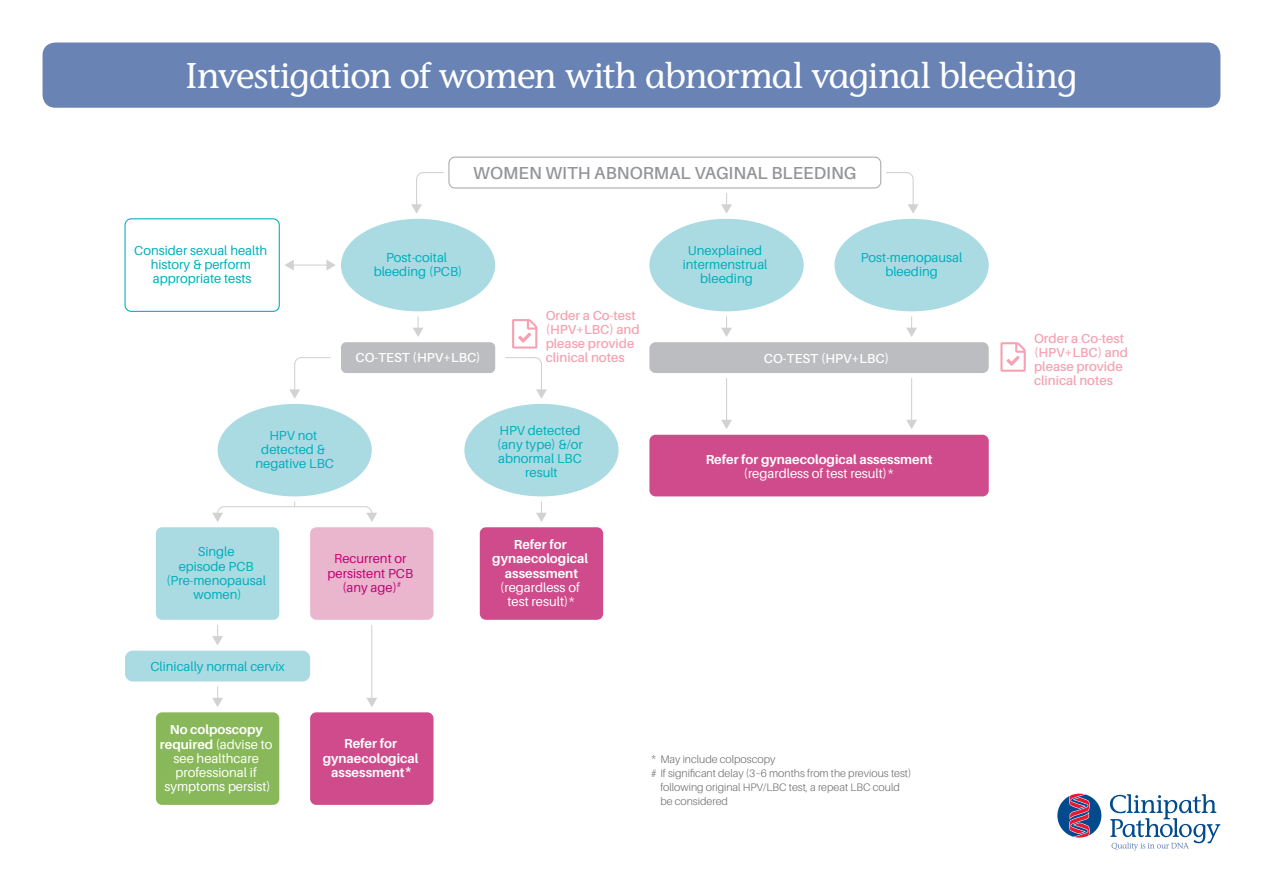
<style>
.page{position:relative;width:1263px;height:893px;background:#fff}
.page>*{position:absolute;margin:0;border:0;box-sizing:border-box;transform-origin:0 0}
.t1{font:500 37.5px "Stone Informal EF";letter-spacing:-.04em;color:#fff}
.t2{font:600 17.4px "Aileron";color:#939598}
.t3{font:13.05px/14.1px "Aileron";color:#00aebd;text-align:center}
.t4{font:700 13.05px/14.1px "Aileron";color:#fff;text-align:center}
.t5{font:600 13.05px/14.1px "Aileron";color:#f6a2b2}
.t6{font:13.05px/14.1px "Aileron";color:#fff;text-align:center}
.t7{font:13.05px/14.1px "Aileron";color:#c50175;text-align:center}
.t8{font:600 13.05px "Aileron";color:#fff}
.t9{font:300 10.95px "Aileron";color:#6c6d70}
.s1{font-weight:700}
.s2{font-weight:400}
</style>
<div class="page">
<div style="left:43px;top:43px;width:1177px;height:65px;background:#6983b5;border-radius:13px"></div>
<svg style="left:721px;top:316px;width:11px;height:21px"></svg>
<svg style="left:721px;top:193px;width:11px;height:21px"></svg>
<svg style="left:413px;top:316px;width:10px;height:21px"></svg>
<hr style="left:292px;top:265px;width:36px;height:1px;background:#d1d2d4">
<svg style="left:326px;top:260px;width:10px;height:10px"></svg>
<svg style="left:285px;top:260px;width:9px;height:10px"></svg>
<svg style="left:212px;top:625px;width:11px;height:20px"></svg>
<svg style="left:536px;top:502px;width:11px;height:20px"></svg>
<hr style="left:371px;top:625px;width:1px;height:74px;background:#d1d2d4">
<svg style="left:367px;top:698px;width:10px;height:9px"></svg>
<svg style="left:212px;top:687px;width:11px;height:20px"></svg>
<svg style="left:906px;top:316px;width:11px;height:21px"></svg>
<hr style="left:911px;top:378px;width:1px;height:43px;background:#d1d2d4">
<svg style="left:906px;top:420px;width:11px;height:9px"></svg>
<hr style="left:726px;top:378px;width:1px;height:43px;background:#d1d2d4">
<svg style="left:721px;top:420px;width:11px;height:9px"></svg>
<svg style="left:505px;top:357px;width:42px;height:42px"></svg>
<svg style="left:289px;top:357px;width:42px;height:42px"></svg>
<svg style="left:411px;top:172px;width:33px;height:42px"></svg>
<svg style="left:886px;top:172px;width:32px;height:42px"></svg>
<svg style="left:212px;top:502px;width:165px;height:20px"></svg>
<div style="left:448px;top:157px;width:433px;height:32px;border:1px solid #a8a9ad;border-radius:6px"></div>
<div style="left:834px;top:219px;width:155px;height:92px;background:#aadbe2;border-radius:50%"></div>
<div style="left:649px;top:219px;width:155px;height:92px;background:#aadbe2;border-radius:50%"></div>
<div style="left:341px;top:219px;width:154px;height:92px;background:#aadbe2;border-radius:50%"></div>
<div style="left:218px;top:404px;width:154px;height:92px;background:#aadbe2;border-radius:50%"></div>
<div style="left:464px;top:404px;width:155px;height:92px;background:#aadbe2;border-radius:50%"></div>
<div style="left:125px;top:218px;width:155px;height:94px;border:1px solid #00aebd;border-radius:6px"></div>
<div style="left:310px;top:527px;width:123px;height:93px;background:#e9b6cd;border-radius:6px"></div>
<div style="left:480px;top:527px;width:123px;height:93px;background:#cf4b8b;border-radius:6px"></div>
<div style="left:156px;top:527px;width:123px;height:93px;background:#aadbe2;border-radius:6px"></div>
<div style="left:310px;top:712px;width:123px;height:93px;background:#cf4b8b;border-radius:6px"></div>
<div style="left:125px;top:651px;width:185px;height:30px;background:#aadbe2;border-radius:8px"></div>
<div style="left:156px;top:712px;width:123px;height:93px;background:#88b859;border-radius:6px"></div>
<div style="left:649px;top:342px;width:340px;height:31px;background:#bcbdc0;border-radius:6px"></div>
<div style="left:341px;top:342px;width:154px;height:31px;background:#bcbdc0;border-radius:5px"></div>
<div style="left:649px;top:435px;width:340px;height:61px;background:#cf4b8b;border-radius:6px"></div>
<svg style="left:1000px;top:342px;width:26px;height:30px"></svg>
<svg style="left:512px;top:319px;width:25px;height:30px"></svg>
<svg style="left:1110px;top:794px;width:110px;height:56px"></svg>
<svg style="left:1057px;top:794px;width:44px;height:44px"></svg>
<p class="t1" style="left:185px;top:54px;width:894px">Investigation of women with abnormal vaginal bleeding</p>
<p class="t3" style="left:134px;top:244px;width:135px">Consider sexual health history &amp; perform appropriate tests</p>
<p class="t2" style="left:473px;top:163px;width:385px">WOMEN WITH ABNORMAL VAGINAL BLEEDING</p>
<p class="t3" style="left:374px;top:251px;width:90px">Post-coital bleeding (PCB)</p>
<p class="t3" style="left:683px;top:244px;width:86px">Unexplained intermenstrual bleeding</p>
<p class="t3" style="left:861px;top:251px;width:103px">Post-menopausal bleeding</p>
<p class="t5" style="left:546px;top:308px;width:95px">Order a Co-test (HPV+LBC) and please provide clinical notes</p>
<p class="t8" style="left:355px;top:350px;width:127px">CO-TEST (HPV+LBC)</p>
<p class="t8" style="left:764px;top:351px;width:127px">CO-TEST (HPV+LBC)</p>
<p class="t3" style="left:255px;top:429px;width:80px">HPV not detected &amp; negative LBC</p>
<p class="t3" style="left:497px;top:423px;width:87px">HPV detected (any type) &amp;/or abnormal LBC result</p>
<p class="t3" style="left:166px;top:545px;width:101px">Single<br>episode PCB (Pre-menopausal women)</p>
<p class="t3" style="left:150px;top:660px;width:136px">Clinically normal cervix</p>
<p class="t6" style="left:160px;top:723px;width:114px"><span class="s1">No colposcopy required</span> (advise to see healthcare professional if symptoms persist)</p>
<p class="t7" style="left:328px;top:552px;width:87px">Recurrent or persistent PCB (any age)<sup>#</sup></p>
<p class="t4" style="left:323px;top:737px;width:97px">Refer for gynaecological assessment*</p>
<p class="t4" style="left:492px;top:538px;width:97px">Refer for gynaecological assessment <span class="s2">(regardless of test result)</span><sup>*</sup></p>
<p class="t4" style="left:706px;top:452px;width:228px">Refer for gynaecological assessment <span class="s2">(regardless of test result)</span><sup>*</sup></p>
<p class="t9" style="left:651px;top:753px;width:126px">* May include colposcopy</p>
<p class="t9" style="left:651px;top:767px;width:262px"># If significant delay (3–6 months from the previous test)</p>
<p class="t9" style="left:660px;top:781px;width:241px">following original HPV/LBC test, a repeat LBC could</p>
<p class="t9" style="left:660px;top:795px;width:69px">be considered</p>
<p class="t5" style="left:1034px;top:331px;width:95px">Order a Co-test (HPV+LBC) and please provide clinical notes</p>
</div>
